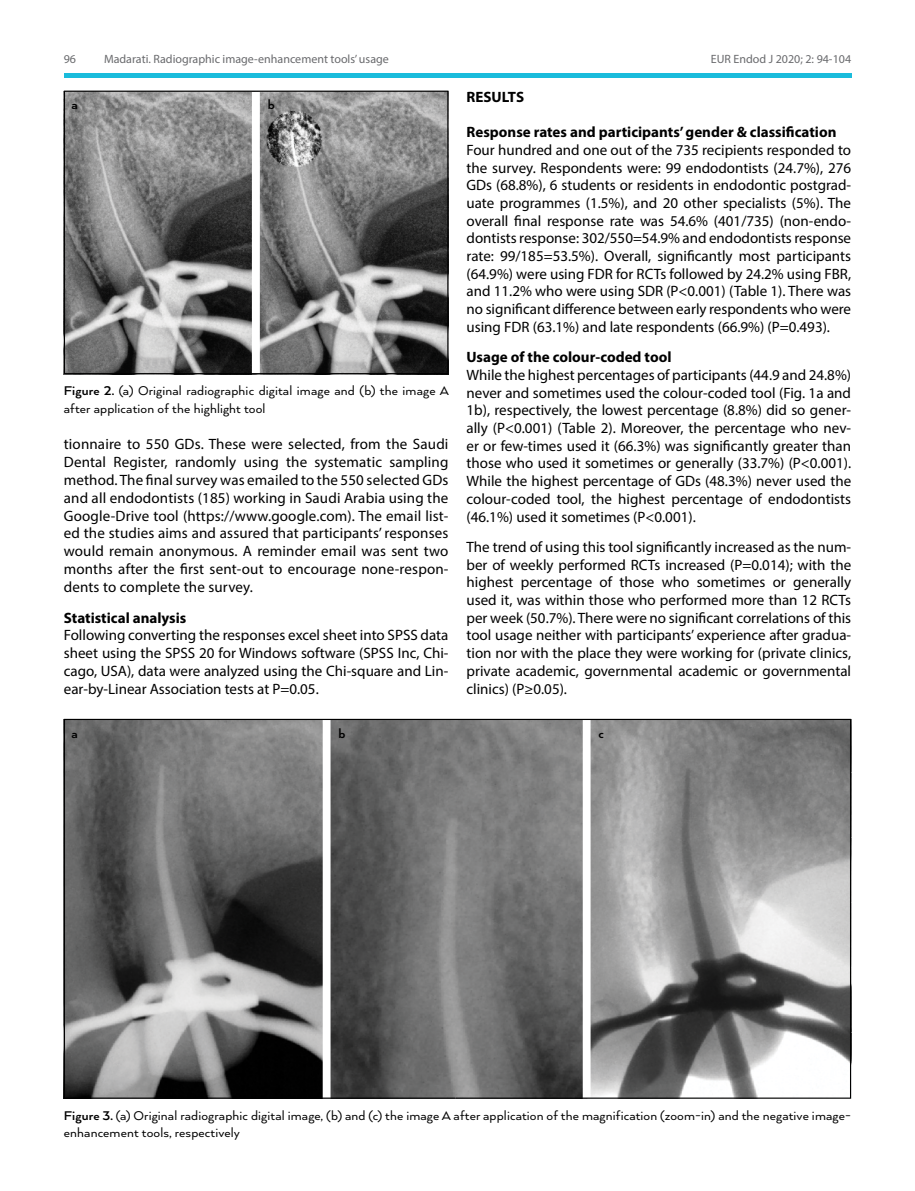
<style>
.page{position:relative;width:915px;height:1191px;background:#fff}
.page>*{position:absolute;margin:0;border:0;box-sizing:border-box;transform-origin:0 0}
.t1{font:15px/17.7px "Myriad Pro";color:#000;text-align:justify}
.t2{font:700 15px "Myriad Pro";color:#000}
.t3{font:14.55px/17.5px "Arquitecta";letter-spacing:.01em;color:#000}
.t4{font:700 14.55px "Arquitecta";color:#000}
.t5{font:12px "Myriad Pro";color:#696a6d}
.s1{font-weight:700}
</style>
<div class="page">
<div style="left:64px;top:73px;width:786px;height:5px;background:#1abcdc"></div>
<img style="left:66px;top:93px;width:380px;height:279px">
<div style="left:252px;top:92px;width:8px;height:282px;background:#fff"></div>
<div style="left:64px;top:91px;width:384px;height:283px;border:1px solid #000"></div>
<img style="left:66px;top:721px;width:782px;height:375px">
<div style="left:322px;top:719px;width:8px;height:379px;background:#fff"></div>
<div style="left:582px;top:719px;width:8px;height:379px;background:#fff"></div>
<p class="t5" style="left:64px;top:52px;width:14px">96</p>
<p class="t5" style="left:104px;top:52px;width:286px">Madarati. Radiographic image-enhancement tools’ usage</p>
<p class="t5" style="left:710px;top:52px;width:142px">EUR Endod J 2020; 2: 94-104</p>
<p class="t2" style="left:466px;top:87px;width:59px">RESULTS</p>
<p class="t2" style="left:466px;top:122px;width:371px">Response rates and participants’ gender &amp; classification</p>
<p class="t1" style="left:466px;top:141px;width:386px">Four hundred and one out of the 735 recipients responded to the survey. Respondents were: 99 endodontists (24.7%), 276<br>GDs (68.8%), 6 students or residents in endodontic postgrad&shy;uate programmes (1.5%), and 20 other specialists (5%). The overall final response rate was 54.6% (401/735) (non-endo&shy;dontists response: 302/550=54.9% and endodontists response rate: 99/185=53.5%). Overall, significantly most participants (64.9%) were using FDR for RCTs followed by 24.2% using FBR, and 11.2% who were using SDR (P&lt;0.001) (Table 1). There was no significant difference between early respondents who were using FDR (63.1%) and late respondents (66.9%) (P=0.493).</p>
<p class="t2" style="left:466px;top:347px;width:206px">Usage of the colour-coded tool</p>
<p class="t1" style="left:466px;top:366px;width:386px">While the highest percentages of participants (44.9 and 24.8%) never and sometimes used the colour-coded tool (Fig. 1a and 1b), respectively, the lowest percentage (8.8%) did so gener&shy;ally (P&lt;0.001) (Table 2). Moreover, the percentage who nev&shy;er or few-times used it (66.3%) was significantly greater than those who used it sometimes or generally (33.7%) (P&lt;0.001).<br>While the highest percentage of GDs (48.3%) never used the colour-coded tool, the highest percentage of endodontists (46.1%) used it sometimes (P&lt;0.001).</p>
<p class="t1" style="left:466px;top:538px;width:386px">The trend of using this tool significantly increased as the num&shy;ber of weekly performed RCTs increased (P=0.014); with the highest percentage of those who sometimes or generally used it, was within those who performed more than 12 RCTs per week (50.7%). There were no significant correlations of this tool usage neither with participants’ experience after gradua&shy;tion nor with the place they were working for (private clinics, private academic, governmental academic or governmental clinics) (P≥0.05).</p>
<p class="t4" style="left:71px;top:95px;width:8px">a</p>
<p class="t4" style="left:268px;top:95px;width:9px">b</p>
<p class="t3" style="left:64px;top:381px;width:386px"><span class="s1">Figure 2.</span> (a) Original radiographic digital image and (b) the image A after application of the highlight tool</p>
<p class="t1" style="left:64px;top:435px;width:386px">tionnaire to 550 GDs. These were selected, from the Saudi Dental Register, randomly using the systematic sampling method. The final survey was emailed to the 550 selected GDs and all endodontists (185) working in Saudi Arabia using the Google-Drive tool (https://www.google.com). The email list&shy;ed the studies aims and assured that participants’ responses would remain anonymous. A reminder email was sent two months after the first sent-out to encourage none-respon&shy;dents to complete the survey.</p>
<p class="t2" style="left:64px;top:607px;width:124px">Statistical analysis</p>
<p class="t1" style="left:64px;top:626px;width:386px">Following converting the responses excel sheet into SPSS data sheet using the SPSS 20 for Windows software (SPSS Inc, Chi&shy;cago, USA), data were analyzed using the Chi-square and Lin&shy;ear-by-Linear Association tests at P=0.05.</p>
<p class="t4" style="left:71px;top:724px;width:8px">a</p>
<p class="t4" style="left:338px;top:724px;width:9px">b</p>
<p class="t4" style="left:598px;top:724px;width:7px">c</p>
<p class="t3" style="left:64px;top:1106px;width:788px"><span class="s1">Figure 3.</span> (a) Original radiographic digital image, (b) and (c) the image A after application of the magnification (zoom-in) and the negative image&shy;enhancement tools, respectively</p>
</div>
